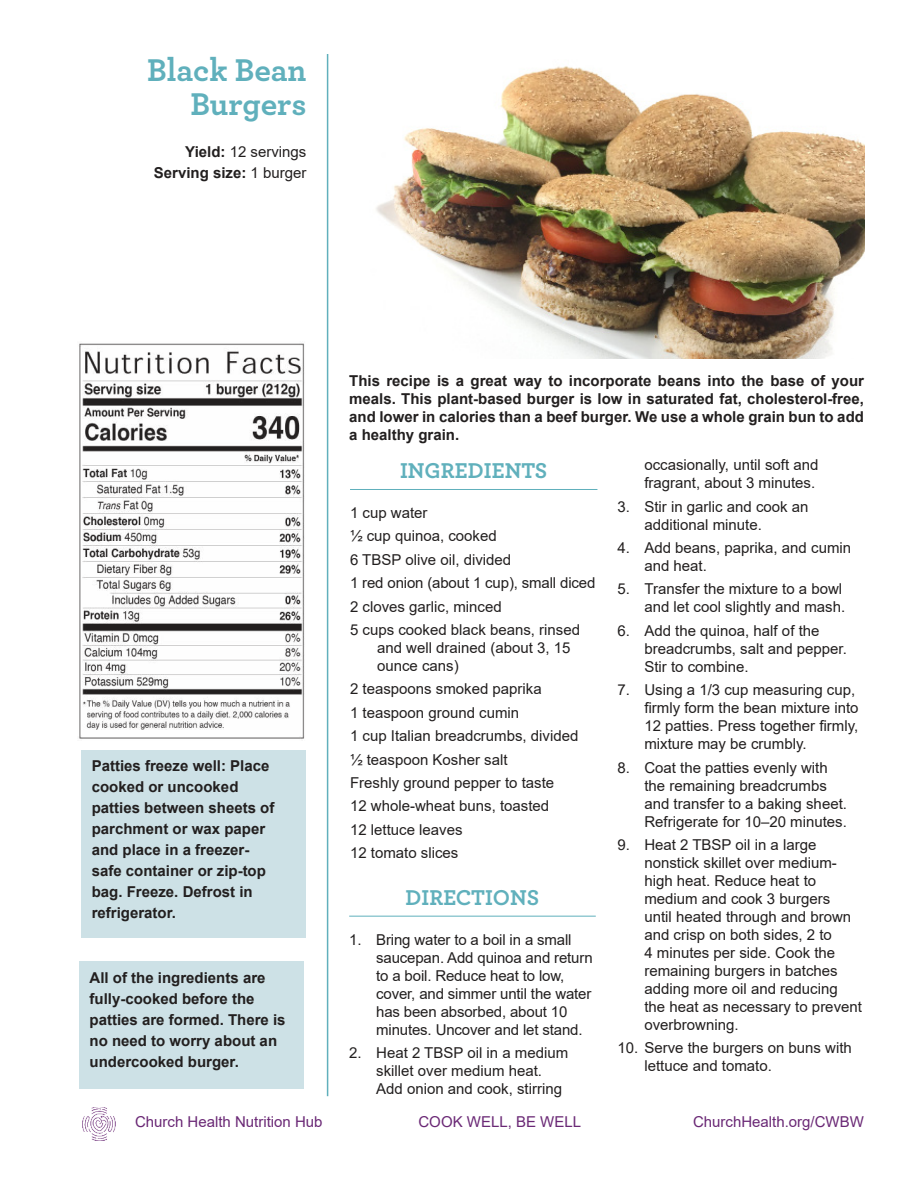
<style>
.page{position:relative;width:918px;height:1188px;background:#fff}
.page>*{position:absolute;margin:0;border:0;box-sizing:border-box;transform-origin:0 0}
.t1{font:700 33px/34.5px "Archer";color:#60b0bc;text-align:right}
.t2{font:700 22.5px "Archer";color:#60b0bc}
.t3{font:15px/18px "Arial";color:#221f1f}
.t4{font:700 15px/21px "Arial";color:#221f1f}
.t5{font:15px "Arial";color:#6a2875}
.s1{font-weight:400}
</style>
<div class="page">
<img style="left:82px;top:1107px;width:33px;height:33px">
<hr style="left:327px;top:54px;width:1px;height:1042px;background:#60b0bc">
<hr style="left:350px;top:489px;width:247px;height:1px;background:#60b0bc">
<hr style="left:349px;top:916px;width:247px;height:1px;background:#60b0bc">
<img style="left:376px;top:66px;width:489px;height:293px">
<div style="left:81px;top:750px;width:225px;height:188px;background:#cde1e6"></div>
<img style="left:79px;top:343px;width:226px;height:396px">
<div style="left:79px;top:961px;width:224px;height:128px;background:#cde1e6"></div>
<h1 class="t1" style="left:147px;top:54px;width:161px">Black Bean<br>Burgers</h1>
<p class="t4" style="left:154px;top:143px;width:154px;text-align:right">Yield: <span class="s1">12 servings<br></span>Serving size: <span class="s1">1 burger</span></p>
<p class="t4" style="left:92px;top:757px;width:184px">Patties freeze well: Place cooked or uncooked patties between sheets of parchment or wax paper and place in a freezer&shy;safe container or zip-top bag. Freeze. Defrost in refrigerator.</p>
<p class="t4" style="left:90px;top:969px;width:197px">All of the ingredients are fully-cooked before the patties are formed. There is no need to worry about an undercooked burger.</p>
<p class="t4" style="left:349px;top:374px;width:516px;line-height:18px;text-align:justify">This recipe is a great way to incorporate beans into the base of your meals. This plant-based burger is low in saturated fat, cholesterol-free, and lower in calories than a beef burger. We use a whole grain bun to add a healthy grain.</p>
<h2 class="t2" style="left:400px;top:460px;width:149px">INGREDIENTS</h2>
<p class="t3" style="left:350px;top:502px;width:247px;line-height:23.4px">1 cup water<br>½ cup quinoa, cooked<br>6 TBSP olive oil, divided<br>1 red onion (about 1 cup), small diced<br>2 cloves garlic, minced<br>5 cups cooked black beans, rinsed</p>
<p class="t3" style="left:377px;top:640px;width:195px">and well drained (about 3, 15 ounce cans)</p>
<p class="t3" style="left:350px;top:679px;width:230px;line-height:23.4px">2 teaspoons smoked paprika<br>1 teaspoon ground cumin<br>1 cup Italian breadcrumbs, divided ½ teaspoon Kosher salt<br>Freshly ground pepper to taste<br>12 whole-wheat buns, toasted<br>12 lettuce leaves<br>12 tomato slices</p>
<h2 class="t2" style="left:406px;top:887px;width:135px">DIRECTIONS</h2>
<p class="t3" style="left:376px;top:932px;width:218px;text-indent:-27px">1. Bring water to a boil in a small saucepan. Add quinoa and return to a boil. Reduce heat to low, cover, and simmer until the water has been absorbed, about 10 minutes. Uncover and let stand.</p>
<p class="t3" style="left:376px;top:1045px;width:194px;text-indent:-27px">2. Heat 2 TBSP oil in a medium skillet over medium heat.<br>Add onion and cook, stirring</p>
<p class="t3" style="left:644px;top:457px;width:175px">occasionally, until soft and fragrant, about 3 minutes.</p>
<p class="t3" style="left:644px;top:499px;width:166px;text-indent:-27px">3. Stir in garlic and cook an additional minute.</p>
<p class="t3" style="left:644px;top:540px;width:208px;text-indent:-27px">4. Add beans, paprika, and cumin and heat.</p>
<p class="t3" style="left:617px;top:582px;width:229px;text-align:right">5. Transfer the mixture to a bowl and let cool slightly and mash.</p>
<p class="t3" style="left:644px;top:623px;width:204px;text-indent:-27px">6. Add the quinoa, half of the breadcrumbs, salt and pepper.<br>Stir to combine.</p>
<p class="t3" style="left:644px;top:682px;width:216px;text-indent:-27px">7. Using a 1/3 cup measuring cup,昀椀rmly form the bean mixture into<br>12 patties. Press together 昀椀rmly, mixture may be crumbly.</p>
<p class="t3" style="left:644px;top:760px;width:204px;text-indent:-27px">8. Coat the patties evenly with the remaining breadcrumbs and transfer to a baking sheet.<br>Refrigerate for 10–20 minutes.</p>
<p class="t3" style="left:644px;top:837px;width:219px;text-indent:-27px">9. Heat 2 TBSP oil in a large nonstick skillet over medium&shy;high heat. Reduce heat to medium and cook 3 burgers<br>until heated through and brown and crisp on both sides, 2 to<br>4 minutes per side. Cook the remaining burgers in batches adding more oil and reducing the heat as necessary to prevent overbrowning.</p>
<p class="t3" style="left:644px;top:1041px;width:209px;text-indent:-27px">10. Serve the burgers on buns with lettuce and tomato.</p>
<p class="t5" style="left:135px;top:1116px;width:189px">Church Health Nutrition Hub</p>
<p class="t5" style="left:419px;top:1116px;width:164px">COOK WELL, BE WELL</p>
<p class="t5" style="left:693px;top:1116px;width:172px">ChurchHealth.org/CWBW</p>
</div>
